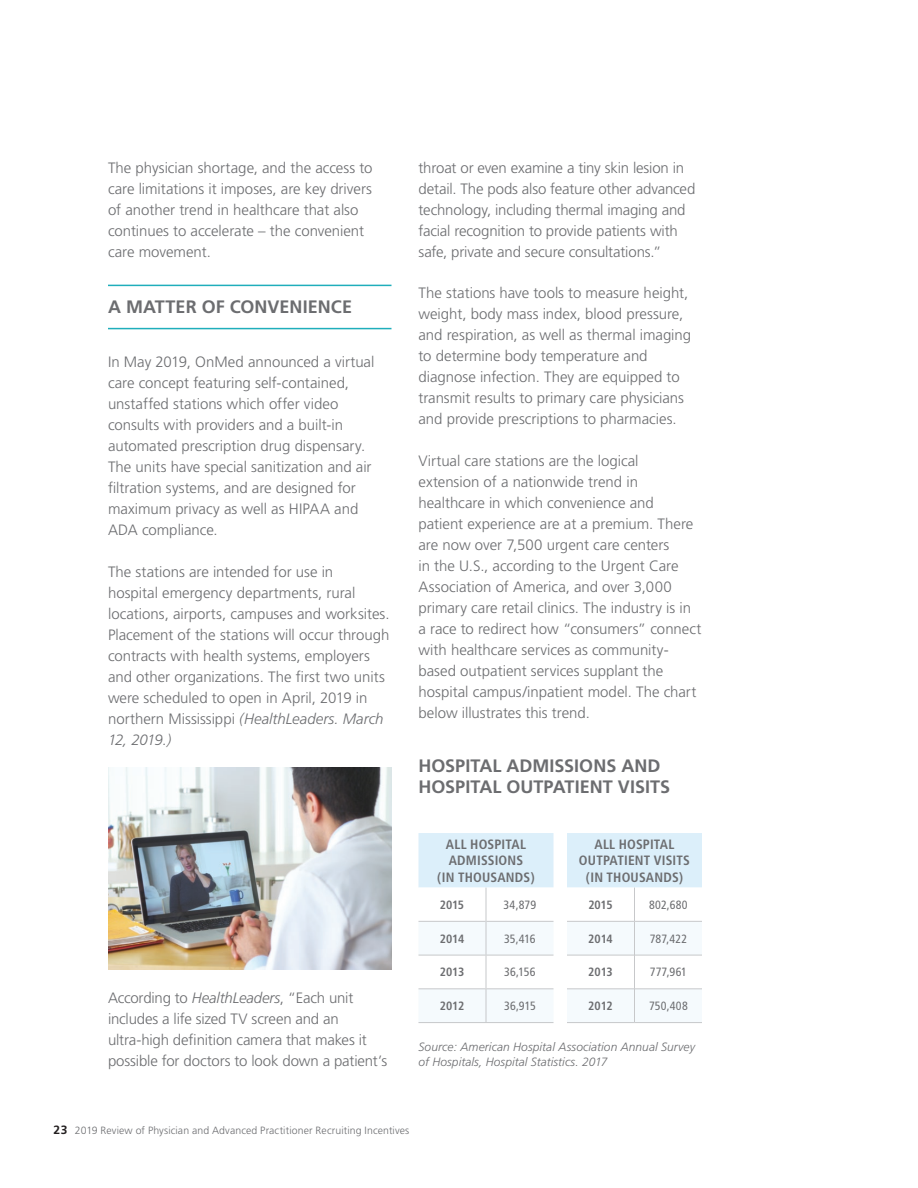
<style>
.page{position:relative;width:918px;height:1188px;background:#fff}
.page>*{position:absolute;margin:0;border:0;box-sizing:border-box;transform-origin:0 0}
.t1{font:700 18px/21px "Frutiger";color:#6c6d70}
.t2{font:300 15px/21px "Frutiger";letter-spacing:-.005em;color:#6c6d70}
.Section_headers{font:700 condensed 13.5px/16.2px "Frutiger";letter-spacing:.015em;color:#6c6d70;text-align:center}
.t3{font:italic 300 12px/14.4px "Frutiger";letter-spacing:.005em;color:#6c6d70}
.Section_headers-2{font:condensed 12px "Frutiger";letter-spacing:.01em;color:#6c6d70}
.Section_headers-3{font:700 condensed 12px "Frutiger";letter-spacing:-.005em;color:#6c6d70}
.t4{font:300 10.5px "Frutiger";letter-spacing:.01em;color:#6c6d70}
.s1{font-style:italic}
.s2{font-weight:700;font-size:12px;color:#231f20}
</style>
<div class="page">
<svg style="left:418px;top:833px;width:284px;height:189px"></svg>
<hr style="left:418px;top:921px;width:68px;height:1px;background:#c7c8ca">
<hr style="left:486px;top:921px;width:68px;height:1px;background:#c7c8ca">
<hr style="left:567px;top:921px;width:67px;height:1px;background:#c7c8ca">
<hr style="left:635px;top:921px;width:67px;height:1px;background:#c7c8ca">
<hr style="left:418px;top:955px;width:68px;height:1px;background:#c7c8ca">
<hr style="left:486px;top:955px;width:68px;height:1px;background:#c7c8ca">
<hr style="left:567px;top:955px;width:67px;height:1px;background:#c7c8ca">
<hr style="left:635px;top:955px;width:67px;height:1px;background:#c7c8ca">
<hr style="left:418px;top:989px;width:68px;height:1px;background:#c7c8ca">
<hr style="left:486px;top:989px;width:68px;height:1px;background:#c7c8ca">
<hr style="left:567px;top:989px;width:67px;height:1px;background:#c7c8ca">
<hr style="left:635px;top:989px;width:67px;height:1px;background:#c7c8ca">
<hr style="left:418px;top:1022px;width:68px;height:1px;background:#c7c8ca">
<hr style="left:486px;top:1022px;width:68px;height:1px;background:#c7c8ca">
<hr style="left:567px;top:1022px;width:67px;height:1px;background:#c7c8ca">
<hr style="left:634px;top:1022px;width:68px;height:1px;background:#c7c8ca">
<hr style="left:486px;top:888px;width:1px;height:33px;background:#c7c8ca">
<hr style="left:634px;top:888px;width:1px;height:33px;background:#c7c8ca">
<hr style="left:486px;top:921px;width:1px;height:34px;background:#c7c8ca">
<hr style="left:634px;top:921px;width:1px;height:34px;background:#c7c8ca">
<hr style="left:486px;top:955px;width:1px;height:34px;background:#c7c8ca">
<hr style="left:634px;top:955px;width:1px;height:34px;background:#c7c8ca">
<hr style="left:486px;top:989px;width:1px;height:33px;background:#c7c8ca">
<hr style="left:634px;top:989px;width:1px;height:33px;background:#c7c8ca">
<hr style="left:108px;top:328px;width:284px;height:1px;background:#1faebb">
<hr style="left:108px;top:285px;width:284px;height:1px;background:#1faebb">
<img style="left:108px;top:768px;width:284px;height:201px">
<p class="t2" style="left:108px;top:158px;width:266px">The physician shortage, and the access to care limitations it imposes, are key drivers of another trend in healthcare that also continues to accelerate – the convenient care movement.</p>
<p class="t1" style="left:108px;top:296px;width:246px">A MATTER OF CONVENIENCE</p>
<p class="t2" style="left:108px;top:352px;width:268px">In May 2019, OnMed announced a virtual care concept featuring self-contained, unstaffed stations which offer video consults with providers and a built-in automated prescription drug dispensary.<br>The units have special sanitization and air filtration systems, and are designed for maximum privacy as well as HIPAA and ADA compliance.</p>
<p class="t2" style="left:108px;top:561px;width:283px">The stations are intended for use in<br>hospital emergency departments, rural locations, airports, campuses and worksites.<br>Placement of the stations will occur through contracts with health systems, employers and other organizations. The first two units were scheduled to open in April, 2019 in northern Mississippi <span class="s1">(HealthLeaders. March 12, 2019.)</span></p>
<p class="t2" style="left:108px;top:988px;width:281px">According to <span class="s1">HealthLeaders</span>, “Each unit includes a life sized TV screen and an ultra-high definition camera that makes it possible for doctors to look down a patient’s</p>
<p class="t2" style="left:418px;top:158px;width:278px">throat or even examine a tiny skin lesion in detail. The pods also feature other advanced technology, including thermal imaging and facial recognition to provide patients with safe, private and secure consultations.”</p>
<p class="t2" style="left:418px;top:283px;width:274px">The stations have tools to measure height, weight, body mass index, blood pressure, and respiration, as well as thermal imaging to determine body temperature and diagnose infection. They are equipped to transmit results to primary care physicians and provide prescriptions to pharmacies.</p>
<p class="t2" style="left:418px;top:450px;width:285px">Virtual care stations are the logical extension of a nationwide trend in healthcare in which convenience and patient experience are at a premium. There are now over 7,500 urgent care centers<br>in the U.S., according to the Urgent Care Association of America, and over 3,000 primary care retail clinics. The industry is in a race to redirect how “consumers” connect with healthcare services as community&shy;based outpatient services supplant the hospital campus/inpatient model. The chart below illustrates this trend.</p>
<p class="t1" style="left:418px;top:756px;width:253px">HOSPITAL ADMISSIONS AND<br>HOSPITAL OUTPATIENT VISITS</p>
<p class="Section_headers" style="left:437px;top:836px;width:99px">ALL HOSPITAL<br>ADMISSIONS<br>(IN THOUSANDS)</p>
<p class="Section_headers" style="left:579px;top:836px;width:113px">ALL HOSPITAL<br>OUTPATIENT VISITS (IN THOUSANDS)</p>
<p class="Section_headers-3" style="left:440px;top:898px;width:26px">2015</p>
<p class="Section_headers-2" style="left:504px;top:898px;width:34px">34,879</p>
<p class="Section_headers-3" style="left:588px;top:898px;width:26px">2015</p>
<p class="Section_headers-2" style="left:649px;top:898px;width:40px">802,680</p>
<p class="Section_headers-3" style="left:440px;top:931px;width:26px">2014</p>
<p class="Section_headers-2" style="left:504px;top:932px;width:33px">35,416</p>
<p class="Section_headers-3" style="left:588px;top:931px;width:26px">2014</p>
<p class="Section_headers-2" style="left:650px;top:932px;width:39px">787,422</p>
<p class="Section_headers-3" style="left:440px;top:965px;width:26px">2013</p>
<p class="Section_headers-2" style="left:504px;top:965px;width:33px">36,156</p>
<p class="Section_headers-3" style="left:588px;top:965px;width:26px">2013</p>
<p class="Section_headers-2" style="left:650px;top:965px;width:39px">777,961</p>
<p class="Section_headers-3" style="left:440px;top:999px;width:26px">2012</p>
<p class="Section_headers-2" style="left:504px;top:999px;width:33px">36,915</p>
<p class="Section_headers-3" style="left:588px;top:999px;width:26px">2012</p>
<p class="Section_headers-2" style="left:649px;top:999px;width:40px">750,408</p>
<p class="t3" style="left:418px;top:1040px;width:278px">Source: American Hospital Association Annual Survey of Hospitals, Hospital Statistics. 2017</p>
<p class="t4" style="left:54px;top:1125px;width:357px"><span class="s2">23</span> 2019 Review of Physician and Advanced Practitioner Recruiting Incentives</p>
</div>
